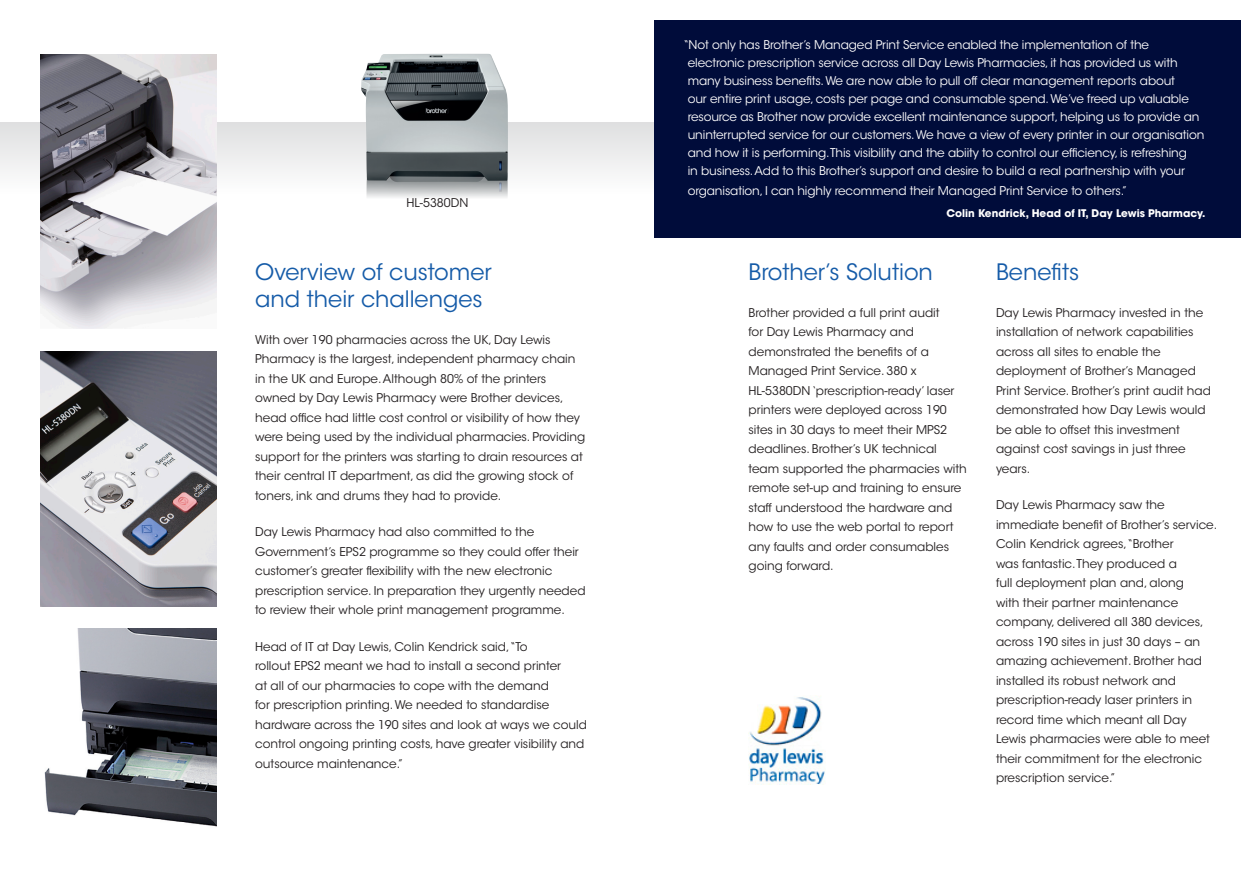
<style>
.page{position:relative;width:1259px;height:893px;background:#fff}
.page>*{position:absolute;margin:0;border:0;box-sizing:border-box;transform-origin:0 0}
.t1{font:22.5px/27px "ITC Avant Garde Std";color:#155ba8}
.t2{font:12px/19.5px "ITC Avant Garde Std";color:#231f20}
.t3{font:12px/18px "ITC Avant Garde Std";letter-spacing:-.01em;color:#fff}
.t4{font:700 10.5px "ITC Avant Garde Std";color:#fff}
</style>
<div class="page">
<div style="left:0;top:122px;width:662px;height:124px;background:linear-gradient(to bottom,#e3e3e4,#fff)"></div>
<img style="left:361px;top:181px;width:147px;height:65px">
<img style="left:361px;top:54px;width:147px;height:127px">
<div style="left:653px;top:21px;width:587px;height:217px;background:#000c3a"></div>
<img style="left:41px;top:352px;width:175px;height:255px">
<img style="left:41px;top:54px;width:175px;height:274px">
<img style="left:44px;top:628px;width:172px;height:199px">
<img style="left:748px;top:697px;width:77px;height:87px">
<p class="t2" style="left:406px;top:194px;width:63px">HL-5380DN</p>
<p class="t1" style="left:255px;top:259px;width:238px">Overview of customer and their challenges</p>
<p class="t2" style="left:255px;top:330px;width:332px">With over 190 pharmacies across the UK, Day Lewis Pharmacy is the largest, independent pharmacy chain in the UK and Europe. Although 80% of the printers owned by Day Lewis Pharmacy were Brother devices, head office had little cost control or visibility of how they were being used by the individual pharmacies. Providing support for the printers was starting to drain resources at their central IT department, as did the growing stock of toners, ink and drums they had to provide.</p>
<p class="t2" style="left:255px;top:522px;width:332px">Day Lewis Pharmacy had also committed to the Government’s EPS2 programme so they could offer their customer’s greater flexibility with the new electronic prescription service. In preparation they urgently needed to review their whole print management programme.</p>
<p class="t2" style="left:255px;top:637px;width:333px">Head of IT at Day Lewis, Colin Kendrick said,“To<br>rollout EPS2 meant we had to install a second printer<br>at all of our pharmacies to cope with the demand<br>for prescription printing. We needed to standardise hardware across the 190 sites and look at ways we could control ongoing printing costs, have greater visibility and outsource maintenance.”</p>
<p class="t3" style="left:688px;top:36px;width:518px;text-indent:-4px">“Not only has Brother’s Managed Print Service enabled the implementation of the electronic prescription service across all Day Lewis Pharmacies, it has provided us with many business benefits. We are now able to pull off clear management reports about<br>our entire print usage, costs per page and consumable spend. We’ve freed up valuable resource as Brother now provide excellent maintenance support, helping us to provide an uninterrupted service for our customers. We have a view of every printer in our organisation and how it is performing.This visibility and the abiity to control our efficiency, is refreshing<br>in business. Add to this Brother’s support and desire to build a real partnership with your</p>
<p class="t3" style="left:688px;top:182px;width:441px">organisation, I can highly recommend their Managed Print Service to others.”</p>
<p class="t4" style="left:946px;top:206px;width:260px">Colin Kendrick, Head of IT, Day Lewis Pharmacy.</p>
<p class="t1" style="left:748px;top:259px;width:186px">Brother’s Solution</p>
<p class="t2" style="left:748px;top:303px;width:220px">Brother provided a full print audit<br>for Day Lewis Pharmacy and demonstrated the benefits of a<br>Managed Print Service. 380 x<br>HL-5380DN ‘prescription-ready’ laser printers were deployed across 190 sites in 30 days to meet their MPS2 deadlines. Brother’s UK technical team supported the pharmacies with remote set-up and training to ensure staff understood the hardware and how to use the web portal to report any faults and order consumables going forward.</p>
<p class="t1" style="left:996px;top:259px;width:85px">Benefits</p>
<p class="t2" style="left:996px;top:303px;width:216px">Day Lewis Pharmacy invested in the installation of network capabilities across all sites to enable the deployment of Brother’s Managed<br>Print Service. Brother’s print audit had demonstrated how Day Lewis would be able to offset this investment against cost savings in just three years.</p>
<p class="t2" style="left:996px;top:495px;width:223px">Day Lewis Pharmacy saw the immediate benefit of Brother’s service.<br>Colin Kendrick agrees,“Brother<br>was fantastic. They produced a<br>full deployment plan and, along<br>with their partner maintenance company, delivered all 380 devices, across 190 sites in just 30 days – an amazing achievement. Brother had installed its robust network and prescription-ready laser printers in record time which meant all Day Lewis pharmacies were able to meet their commitment for the electronic prescription service.”</p>
</div>
